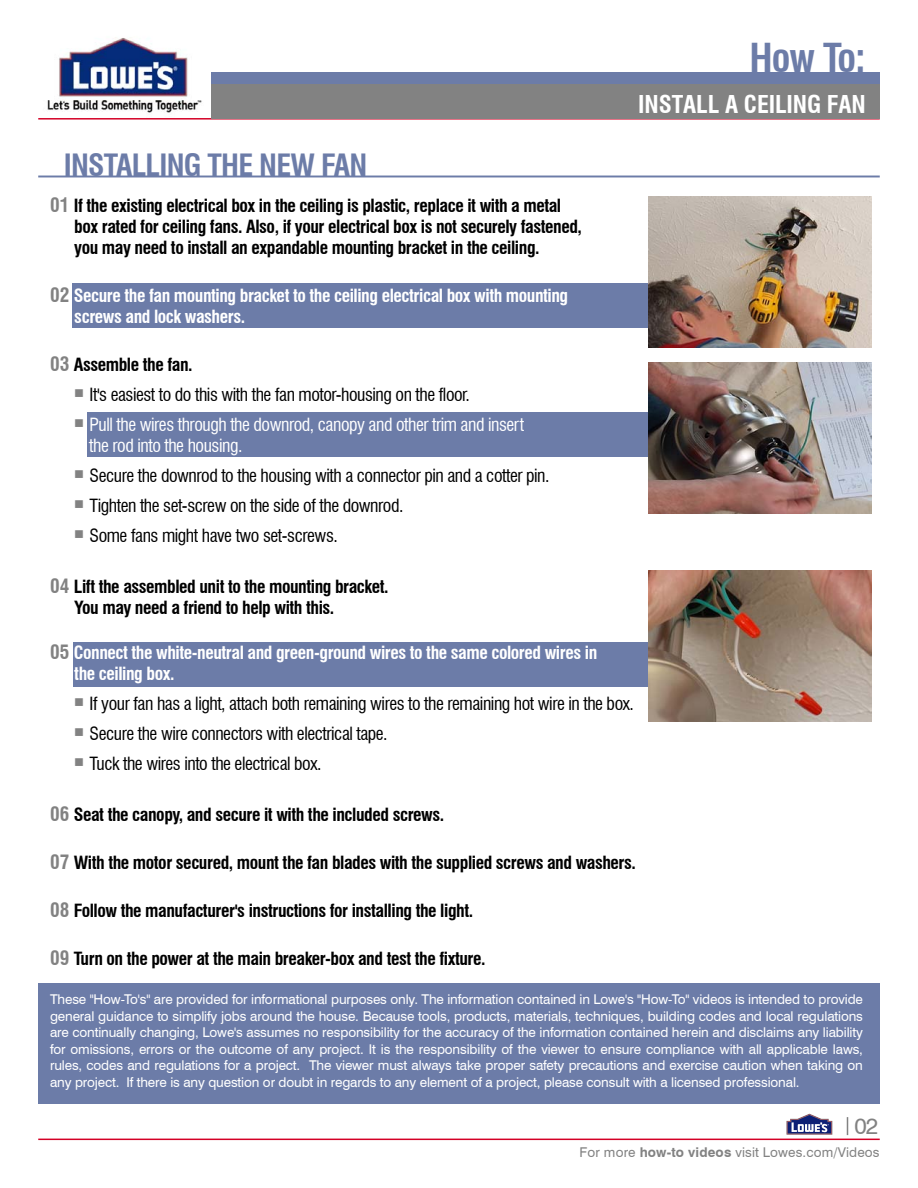
<style>
.page{position:relative;width:918px;height:1188px;background:#fff}
.page>*{position:absolute;margin:0;border:0;box-sizing:border-box;transform-origin:0 0}
.t1{font:700 condensed 39px "Swiss 721 BT";color:#6c7ca8}
.t2{font:700 condensed 30px "Swiss 721 BT";letter-spacing:-.025em;color:#6c7ca8}
.t3{font:700 condensed 24px "Swiss 721 BT";letter-spacing:-.005em;color:#fff}
.t4{font:22.5px "Swiss 721 BT";color:#828282}
.t5{font:700 condensed 17.85px/21px "Swiss 721 BT";letter-spacing:-.025em;color:#000}
.t6{font:condensed 17.85px "Swiss 721 BT";letter-spacing:-.025em;color:#000}
.t7{font:700 condensed 17.85px/21px "Swiss 721 BT";letter-spacing:-.025em;color:#fff}
.t8{font:condensed 17.85px/21px "Swiss 721 BT";letter-spacing:-.025em;color:#fff}
.t9{font:13.5px/16.5px "Swiss 721 BT";letter-spacing:-.01em;color:#fff;text-align:justify}
.t10{font:13.5px "Swiss 721 BT";letter-spacing:.01em;color:#828282}
.s1{font-size:19.2px;color:#828282}
.s2{font-weight:700}
</style>
<div class="page">
<img style="left:47px;top:37px;width:155px;height:76px">
<div style="left:212px;top:72px;width:668px;height:28px;background:#6c7ca8"></div>
<hr style="left:38px;top:118px;width:842px;height:2px;background:#d40026">
<div style="left:212px;top:84px;width:668px;height:34px;background:#828282"></div>
<svg style="left:847px;top:1117px;width:1px;height:18px"></svg>
<div style="left:73px;top:642px;width:621px;height:45px;background:#6c7ca8"></div>
<img style="left:648px;top:570px;width:223px;height:151px">
<div style="left:87px;top:412px;width:607px;height:45px;background:#6c7ca8"></div>
<div style="left:73px;top:283px;width:620px;height:45px;background:#6c7ca8"></div>
<img style="left:648px;top:363px;width:223px;height:151px">
<img style="left:648px;top:197px;width:223px;height:151px">
<hr style="left:38px;top:176px;width:842px;height:1px;background:#6c7ca8">
<div style="left:38px;top:984px;width:842px;height:120px;background:#6c7ca8"></div>
<hr style="left:38px;top:1139px;width:842px;height:1px;background:#d40026">
<svg style="left:786px;top:1114px;width:46px;height:21px"></svg>
<h1 class="t1" style="left:750px;top:34px;width:118px">How To:</h1>
<h3 class="t3" style="left:638px;top:90px;width:229px">INSTALL A CEILING FAN</h3>
<h2 class="t2" style="left:64px;top:147px;width:305px">INSTALLING THE NEW FAN</h2>
<h3 class="t5" style="left:74px;top:195px;width:509px;text-indent:-24px"><span class="s1">01</span> If the existing electrical box in the ceiling is plastic, replace it with a metal box rated for ceiling fans. Also, if your electrical box is not securely fastened, you may need to install an expandable mounting bracket in the ceiling.</h3>
<h3 class="t7" style="left:74px;top:285px;width:495px;text-indent:-24px"><span class="s1">02</span> Secure the fan mounting bracket to the ceiling electrical box with mounting screws and lock washers.</h3>
<h3 class="t5" style="left:50px;top:354px;width:144px"><span class="s1">03</span> Assemble the fan.</h3>
<h3 class="t6" style="left:74px;top:384px;width:397px"><sup>■</sup> It's easiest to do this with the fan motor-housing on the floor.</h3>
<h3 class="t8" style="left:89px;top:414px;width:437px;text-indent:-15px"><sup>■</sup> Pull the wires through the downrod, canopy and other trim and insert the rod into the housing.</h3>
<h3 class="t6" style="left:74px;top:465px;width:477px"><sup>■</sup> Secure the downrod to the housing with a connector pin and a cotter pin.</h3>
<h3 class="t6" style="left:74px;top:495px;width:331px"><sup>■</sup> Tighten the set-screw on the side of the downrod.</h3>
<h3 class="t6" style="left:74px;top:525px;width:265px"><sup>■</sup> Some fans might have two set-screws.</h3>
<h3 class="t5" style="left:74px;top:576px;width:316px;text-indent:-24px"><span class="s1">04</span> Lift the assembled unit to the mounting bracket.<br>You may need a friend to help with this.</h3>
<h3 class="t7" style="left:74px;top:642px;width:524px;text-indent:-24px"><span class="s1">05</span> Connect the white-neutral and green-ground wires to the same colored wires in the ceiling box.</h3>
<h3 class="t6" style="left:74px;top:693px;width:561px"><sup>■</sup> If your fan has a light, attach both remaining wires to the remaining hot wire in the box.</h3>
<h3 class="t6" style="left:74px;top:723px;width:315px"><sup>■</sup> Secure the wire connectors with electrical tape.</h3>
<h3 class="t6" style="left:74px;top:753px;width:249px"><sup>■</sup> Tuck the wires into the electrical box.</h3>
<h3 class="t5" style="left:50px;top:804px;width:395px"><span class="s1">06</span> Seat the canopy, and secure it with the included screws.</h3>
<h3 class="t5" style="left:50px;top:852px;width:587px"><span class="s1">07</span> With the motor secured, mount the fan blades with the supplied screws and washers.</h3>
<h3 class="t5" style="left:50px;top:900px;width:424px"><span class="s1">08</span> Follow the manufacturer's instructions for installing the light.</h3>
<h3 class="t5" style="left:50px;top:948px;width:437px"><span class="s1">09</span> Turn on the power at the main breaker-box and test the fixture.</h3>
<p class="t9" style="left:50px;top:991px;width:815px">These "How-To's" are provided for informational purposes only. The information contained in Lowe's "How-To" videos is intended to provide general guidance to simplify jobs around the house. Because tools, products, materials, techniques, building codes and local regulations are continually changing, Lowe's assumes no responsibility for the accuracy of the information contained herein and disclaims any liability for omissions, errors or the outcome of any project. It is the responsibility of the viewer to ensure compliance with all applicable laws, rules, codes and regulations for a project. The viewer must always take proper safety precautions and exercise caution when taking on any project. If there is any question or doubt in regards to any element of a project, please consult with a licensed professional.</p>
<h3 class="t4" style="left:855px;top:1113px;width:25px">02</h3>
<p class="t10" style="left:579px;top:1143px;width:302px">For more <span class="s2">how-to videos</span> visit Lowes.com/Videos</p>
</div>
